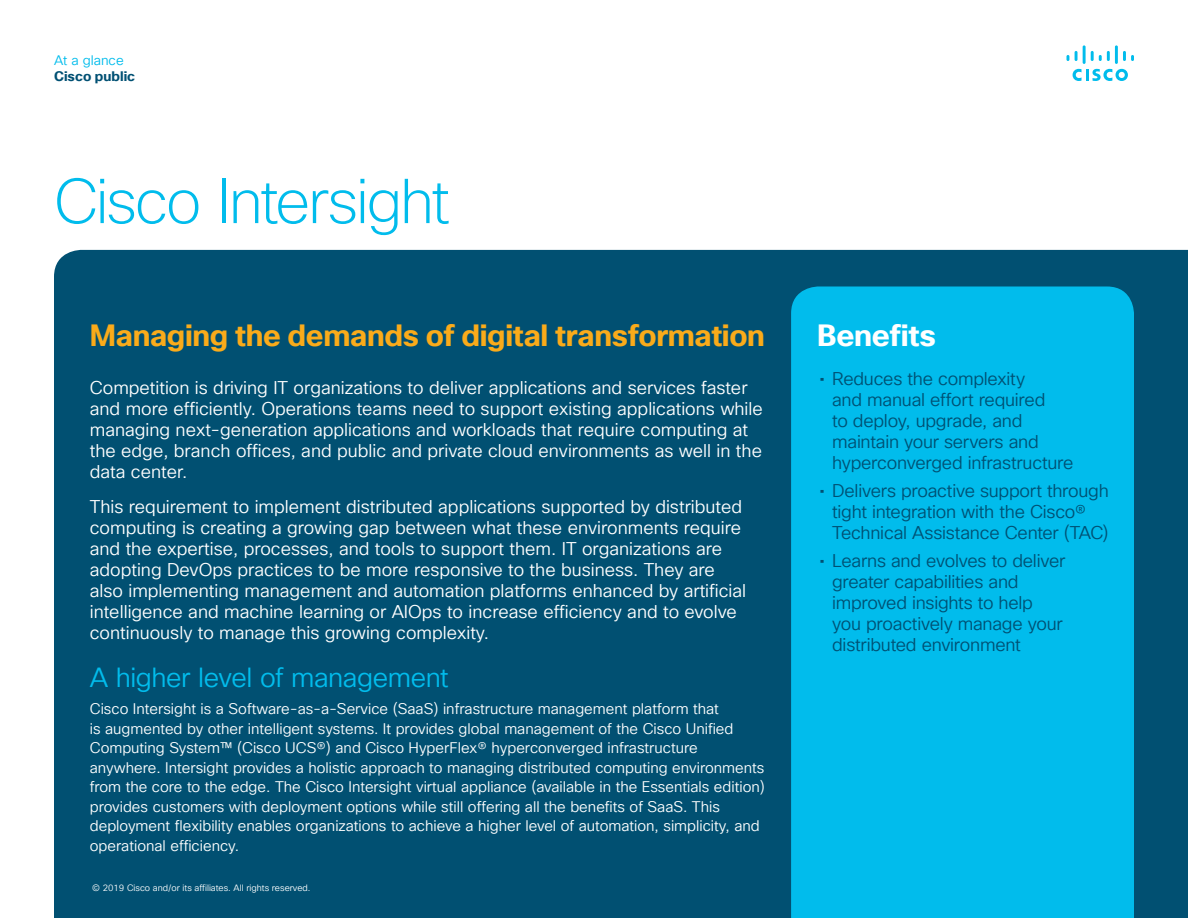
<style>
.page{position:relative;width:1188px;height:918px;background:#fff}
.page>*{position:absolute;margin:0;border:0;box-sizing:border-box;transform-origin:0 0}
.Title_Headline{font:200 61.5px "Cisco Sans TT";letter-spacing:-.035em;color:#01bcec}
.Intro_Heading{font:700 30px "Cisco Sans TT";letter-spacing:-.01em;color:#faab1a}
.Sidebar_Heading_Whit{font:700 30px "Cisco Sans TT";letter-spacing:-.01em;color:#fff}
.Subhead2_Blue{font:27px "Cisco Sans TT Light";letter-spacing:-.015em;color:#01bcec}
.Body{font:18px/21px "Cisco Sans TT Light";color:#fff}
.t1{font:18px/21px "Cisco Sans TT Light";letter-spacing:-.015em;color:#005073}
.Body-2{font:15px/19.5px "Cisco Sans TT Light";color:#fff}
.t2{font:700 13.5px "Cisco Sans TT";color:#005073}
.t3{font:13.5px "Cisco Sans TT Light";color:#01bcec}
.Footer_white{font:9px "Cisco Sans TT Light";color:#fff}
.s1{font-family:"Cisco Sans TT"}
</style>
<div class="page">
<svg style="left:1073px;top:69px;width:55px;height:12px"></svg>
<svg style="left:1067px;top:55px;width:2px;height:6px"></svg>
<svg style="left:1075px;top:51px;width:3px;height:10px"></svg>
<hr style="left:1083px;top:45px;width:3px;height:19px;background:#01bcec">
<svg style="left:1091px;top:51px;width:19px;height:10px"></svg>
<hr style="left:1115px;top:45px;width:3px;height:19px;background:#01bcec">
<svg style="left:1123px;top:51px;width:11px;height:10px"></svg>
<div style="left:54px;top:250px;width:1134px;height:668px;background:#015072"></div>
<div style="left:791px;top:286px;width:343px;height:632px;background:#01bcec"></div>
<p class="t3" style="left:54px;top:51px;width:71px">At a glance</p>
<p class="t2" style="left:54px;top:67px;width:83px">Cisco public</p>
<p class="Title_Headline" style="left:54px;top:162px;width:397px">Cisco Intersight</p>
<p class="Intro_Heading" style="left:90px;top:316px;width:677px">Managing the demands of digital transformation</p>
<p class="Body" style="left:90px;top:378px;width:675px">Competition is driving IT organizations to deliver applications and services faster and more efficiently. Operations teams need to support existing applications while managing next-generation applications and workloads that require computing at the edge, branch offices, and public and private cloud environments as well in the data center.</p>
<p class="Body" style="left:90px;top:496px;width:658px">This requirement to implement distributed applications supported by distributed computing is creating a growing gap between what these environments require and the expertise, processes, and tools to support them. IT organizations are adopting DevOps practices to be more responsive to the business. They are also implementing management and automation platforms enhanced by artificial intelligence and machine learning or AIOps to increase efficiency and to evolve continuously to manage this growing complexity.</p>
<p class="Subhead2_Blue" style="left:90px;top:660px;width:360px">A higher level of management</p>
<p class="Body-2" style="left:90px;top:700px;width:677px">Cisco Intersight is a Software-as-a-Service (SaaS) infrastructure management platform that<br>is augmented by other intelligent systems. It provides global management of the Cisco Unified Computing System™ (Cisco UCS®) and Cisco HyperFlex® hyperconverged infrastructure anywhere. Intersight provides a holistic approach to managing distributed computing environments from the core to the edge. The Cisco Intersight virtual appliance (available in the Essentials edition) provides customers with deployment options while still offering all the benefits of SaaS. This deployment flexibility enables organizations to achieve a higher level of automation, simplicity, and operational efficiency.</p>
<p class="Footer_white" style="left:92px;top:882px;width:220px">© 2019 Cisco and/or its affiliates. All rights reserved.</p>
<p class="Sidebar_Heading_Whit" style="left:817px;top:316px;width:121px">Benefits</p>
<p class="t1" style="left:832px;top:369px;width:243px;text-indent:-13px"><span class="s1">•</span> Reduces the complexity<br>and manual effort required<br>to deploy, upgrade, and maintain your servers and hyperconverged infrastructure</p>
<p class="t1" style="left:832px;top:481px;width:278px;text-indent:-13px"><span class="s1">•</span> Delivers proactive support through tight integration with the Cisco®<br>Technical Assistance Center (TAC)</p>
<p class="t1" style="left:832px;top:550px;width:235px;text-indent:-13px"><span class="s1">•</span> Learns and evolves to deliver greater capabilities and improved insights to help you proactively manage your distributed environment</p>
</div>
